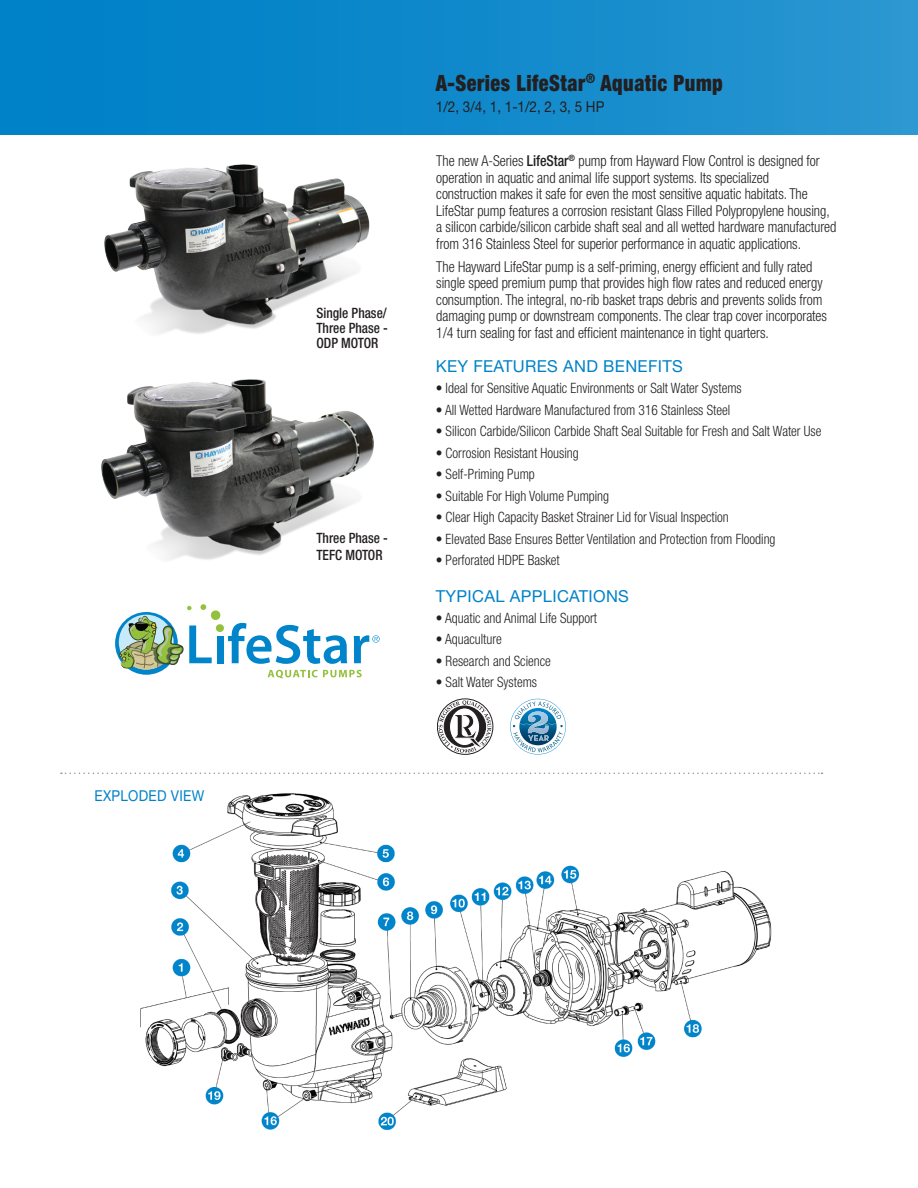
<style>
.page{position:relative;width:918px;height:1188px;background:#fff}
.page>*{position:absolute;margin:0;border:0;box-sizing:border-box;transform-origin:0 0}
.t1{font:900 condensed 22.5px "Helvetica Neue LT Std";letter-spacing:.025em;color:#231f20;scale:.9 1}
.t2{font:16.5px "Helvetica Neue LT Std";letter-spacing:.02em;color:#0082c8}
.t3{font:300 condensed 15px/16.5px "Helvetica Neue LT Std";letter-spacing:-.005em;color:#231f20;scale:.94 1}
.t4{font:15px "Helvetica Neue LT Std";color:#231f20;scale:.9 1}
.t5{font:15px "Helvetica Neue LT Std";letter-spacing:.02em;color:#0082c8;scale:.9 1}
.t6{font:300 condensed 14.25px "Helvetica Neue LT Std";color:#231f20;scale:.94 1}
.t7{font:500 condensed 14.25px/15px "Helvetica Neue LT Std";color:#231f20;scale:.94 1}
.s1{font-weight:500}
</style>
<div class="page">
<img style="left:101px;top:379px;width:273px;height:181px">
<img style="left:104px;top:164px;width:266px;height:170px">
<svg style="left:439px;top:701px;width:52px;height:52px"></svg>
<div style="left:437px;top:699px;width:56px;height:56px;border:1px solid #231f20;border-radius:50%"></div>
<svg style="left:510px;top:699px;width:56px;height:56px"></svg>
<img style="left:528px;top:724px;width:21px;height:10px">
<svg style="left:61px;top:773px;width:762px;height:1px"></svg>
<svg style="left:268px;top:670px;width:94px;height:9px"></svg>
<div style="left:217px;top:636px;width:6px;height:27px;background:#0085cb"></div>
<svg style="left:228px;top:623px;width:119px;height:41px"></svg>
<svg style="left:115px;top:612px;width:63px;height:63px"></svg>
<div style="left:216px;top:624px;width:8px;height:8px;background:#93c03d;border-radius:50%"></div>
<div style="left:211px;top:610px;width:9px;height:10px;background:#93c03d;border-radius:50%"></div>
<img style="left:119px;top:604px;width:93px;height:66px">
<svg style="left:354px;top:635px;width:26px;height:28px"></svg>
<div style="left:0;top:0;width:918px;height:135px;background:linear-gradient(to right,#007fc6,#2996d0)"></div>
<img style="left:140px;top:793px;width:632px;height:338px">
<p class="t5" style="left:94px;top:787px;width:123px">EXPLODED VIEW</p>
<p class="t7" style="left:316px;top:305px;width:78px;text-align:justify">Single Phase/ Three Phase - ODP MOTOR</p>
<p class="t7" style="left:316px;top:530px;width:78px;line-height:16.5px">Three Phase -<br>TEFC MOTOR</p>
<h1 class="t1" style="left:436px;top:69px;width:320px">A-Series LifeStar<sup>®</sup> Aquatic Pump</h1>
<p class="t4" style="left:436px;top:98px;width:178px">1/2, 3/4, 1, 1-1/2, 2, 3, 5 HP</p>
<p class="t3" style="left:436px;top:152px;width:427px">The new A-Series <span class="s1">LifeStar</span><sup>®</sup> pump from Hayward Flow Control is designed for operation in aquatic and animal life support systems. Its specialized<br>construction makes it safe for even the most sensitive aquatic habitats. The LifeStar pump features a corrosion resistant Glass Filled Polypropylene housing, a silicon carbide/silicon carbide shaft seal and all wetted hardware manufactured from 316 Stainless Steel for superior performance in aquatic applications.</p>
<p class="t3" style="left:436px;top:258px;width:417px">The Hayward LifeStar pump is a self-priming, energy efficient and fully rated single speed premium pump that provides high flow rates and reduced energy consumption. The integral, no-rib basket traps debris and prevents solids from damaging pump or downstream components. The clear trap cover incorporates 1/4 turn sealing for fast and efficient maintenance in tight quarters.</p>
<p class="t2" style="left:436px;top:356px;width:12px">KEY</p>
<p class="t2" style="left:473px;top:356px;width:211px">FEATURES AND BENEFITS</p>
<p class="t6" style="left:436px;top:380px;width:327px">• Ideal for Sensitive Aquatic Environments or Salt Water Systems</p>
<p class="t6" style="left:436px;top:401px;width:315px">• All Wetted Hardware Manufactured from 316 Stainless Steel</p>
<p class="t6" style="left:436px;top:423px;width:412px">• Silicon Carbide/Silicon Carbide Shaft Seal Suitable for Fresh and Salt Water Use</p>
<p class="t6" style="left:436px;top:444px;width:154px">• Corrosion Resistant Housing</p>
<p class="t6" style="left:436px;top:466px;width:107px">• Self-Priming Pump</p>
<p class="t6" style="left:436px;top:487px;width:186px">• Suitable For High Volume Pumping</p>
<p class="t6" style="left:436px;top:509px;width:313px">• Clear High Capacity Basket Strainer Lid for Visual Inspection</p>
<p class="t6" style="left:436px;top:530px;width:363px">• Elevated Base Ensures Better Ventilation and Protection from Flooding</p>
<p class="t6" style="left:436px;top:552px;width:133px">• Perforated HDPE Basket</p>
<p class="t2" style="left:436px;top:586px;width:95px">TYPI CAL APPLI</p>
<p class="t2" style="left:557px;top:586px;width:73px">CATIONS</p>
<p class="t6" style="left:436px;top:610px;width:173px">• Aquatic and Animal Life Support</p>
<p class="t6" style="left:436px;top:631px;width:72px">• Aquaculture</p>
<p class="t6" style="left:436px;top:653px;width:124px">• Research and Science</p>
<p class="t6" style="left:436px;top:674px;width:109px">• Salt Water Systems</p>
</div>
